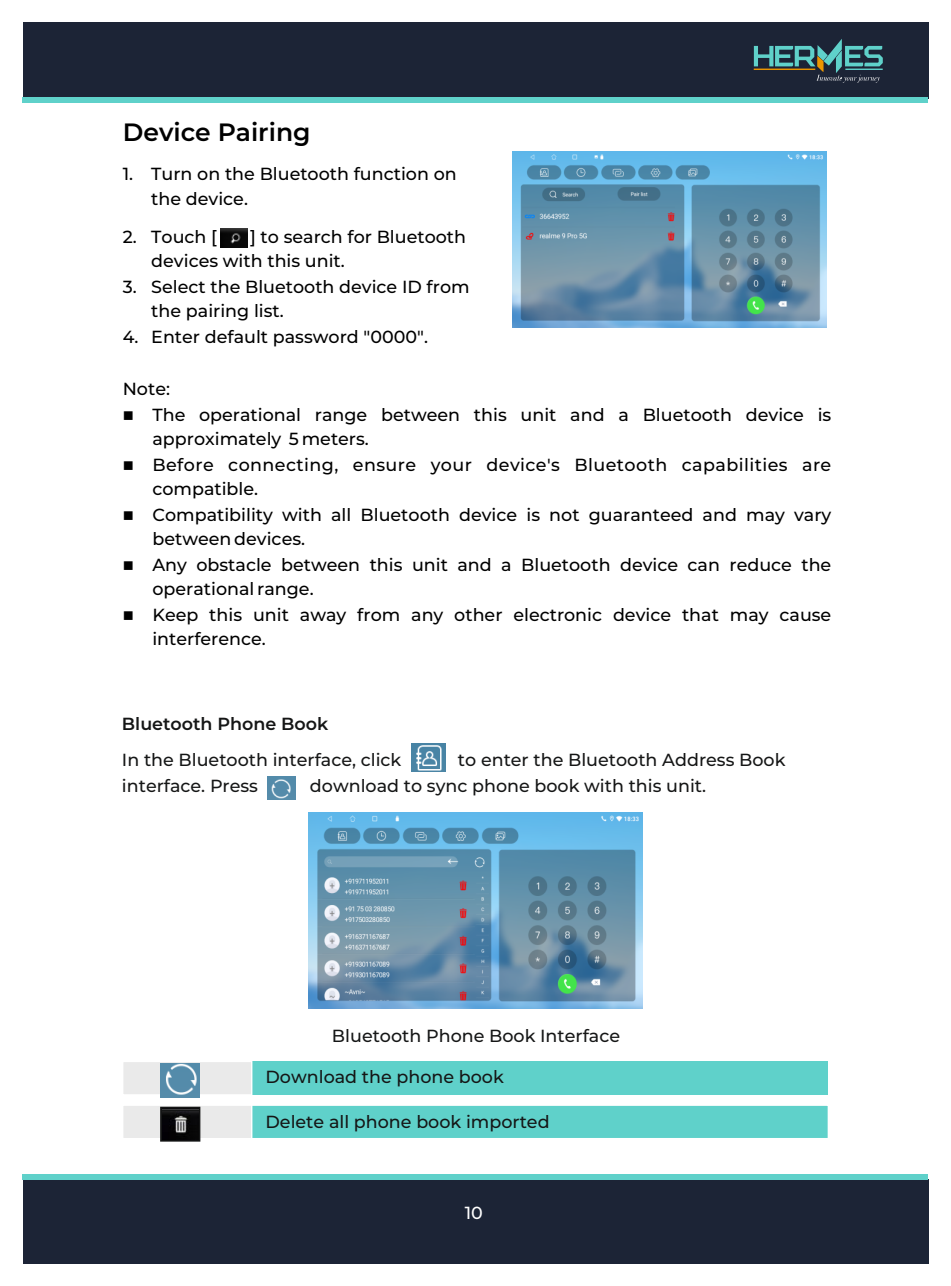
<style>
.page{position:relative;width:951px;height:1286px;background:#fff}
.page>*{position:absolute;margin:0;border:0;box-sizing:border-box;transform-origin:0 0}
.t1{font:600 25px "Montserrat";color:#000}
.t2{font:500 17.5px/24.2px "Montserrat";color:#000}
.t3{font:500 17.5px "Montserrat";color:#151616}
.t4{font:500 17.5px/24.2px "Montserrat";letter-spacing:.025em;color:#000}
.t5{font:600 17.5px "Montserrat";color:#151616}
.t6{font:500 17.5px "Montserrat";color:#fff}
</style>
<div class="page">
<div style="left:23px;top:1178px;width:905px;height:85px;background:#1c2436"></div>
<div style="left:22px;top:1173px;width:905px;height:6px;background:#5fd1ca"></div>
<div style="left:23px;top:22px;width:905px;height:77px;background:#1c2436"></div>
<div style="left:22px;top:97px;width:905px;height:5px;background:#5fd1ca"></div>
<svg style="left:753px;top:39px;width:129px;height:44px"></svg>
<img style="left:221px;top:229px;width:26px;height:18px">
<div style="left:252px;top:1061px;width:575px;height:33px;background:#5fd1ca"></div>
<div style="left:123px;top:1061px;width:128px;height:33px;background:#eaeaea"></div>
<div style="left:122px;top:1060px;width:130px;height:35px;border:1px solid #fff"></div>
<div style="left:252px;top:1104px;width:575px;height:34px;background:#5fd1ca"></div>
<div style="left:122px;top:1104px;width:706px;height:35px;border:1px solid #fff"></div>
<div style="left:123px;top:1104px;width:128px;height:34px;background:#eaeaea"></div>
<div style="left:122px;top:1104px;width:130px;height:35px;border:1px solid #fff"></div>
<img style="left:161px;top:1063px;width:38px;height:33px">
<div style="left:161px;top:1107px;width:38px;height:33px;background:linear-gradient(to right,#3b3b3d,#3e3e40)"></div>
<img style="left:163px;top:1111px;width:35px;height:28px">
<img style="left:163px;top:1108px;width:35px;height:1px">
<div style="left:160px;top:1106px;width:40px;height:35px;border:1px solid #151616"></div>
<img style="left:411px;top:743px;width:34px;height:28px">
<img style="left:267px;top:776px;width:28px;height:23px">
<img style="left:308px;top:812px;width:334px;height:196px">
<img style="left:512px;top:151px;width:314px;height:177px">
<h1 class="t1" style="left:123px;top:117px;width:189px">Device Pairing</h1>
<p class="t2" style="left:151px;top:162px;width:307px;text-indent:-29px">1. Turn on the Bluetooth function on the device.</p>
<p class="t2" style="left:123px;top:225px;width:96px">2. Touch [</p>
<p class="t2" style="left:151px;top:225px;width:316px;text-indent:99px">] to search for Bluetooth devices with this unit.</p>
<p class="t2" style="left:151px;top:275px;width:319px;text-indent:-29px">3. Select the Bluetooth device ID from the pairing list.</p>
<p class="t2" style="left:123px;top:325px;width:306px">4. Enter default password "0000".</p>
<p class="t2" style="left:123px;top:376px;width:49px">Note:</p>
<p class="t2" style="left:152px;top:402px;width:680px;text-indent:-30px">■ The operational range between this unit and a Bluetooth device is approximately 5 meters.</p>
<p class="t4" style="left:152px;top:452px;width:680px;text-indent:-30px">■ Before connecting, ensure your device's Bluetooth capabilities are compatible.</p>
<p class="t2" style="left:152px;top:502px;width:680px;text-indent:-30px">■ Compatibility with all Bluetooth device is not guaranteed and may vary between devices.</p>
<p class="t2" style="left:152px;top:552px;width:680px;text-indent:-30px">■ Any obstacle between this unit and a Bluetooth device can reduce the operational range.</p>
<p class="t2" style="left:152px;top:602px;width:680px;text-indent:-30px">■ Keep this unit away from any other electronic device that may cause interference.</p>
<p class="t5" style="left:122px;top:713px;width:208px">Bluetooth Phone Book</p>
<p class="t3" style="left:122px;top:749px;width:281px">In the Bluetooth interface, click</p>
<p class="t3" style="left:457px;top:749px;width:329px">to enter the Bluetooth Address Book</p>
<p class="t3" style="left:122px;top:775px;width:138px">interface. Press</p>
<p class="t3" style="left:310px;top:775px;width:397px">download to sync phone book with this unit.</p>
<p class="t3" style="left:332px;top:1025px;width:289px">Bluetooth Phone Book Interface</p>
<p class="t3" style="left:265px;top:1065px;width:240px">Download the phone book</p>
<p class="t3" style="left:265px;top:1110px;width:285px">Delete all phone book imported</p>
<p class="t6" style="left:464px;top:1201px;width:20px">10</p>
</div>
